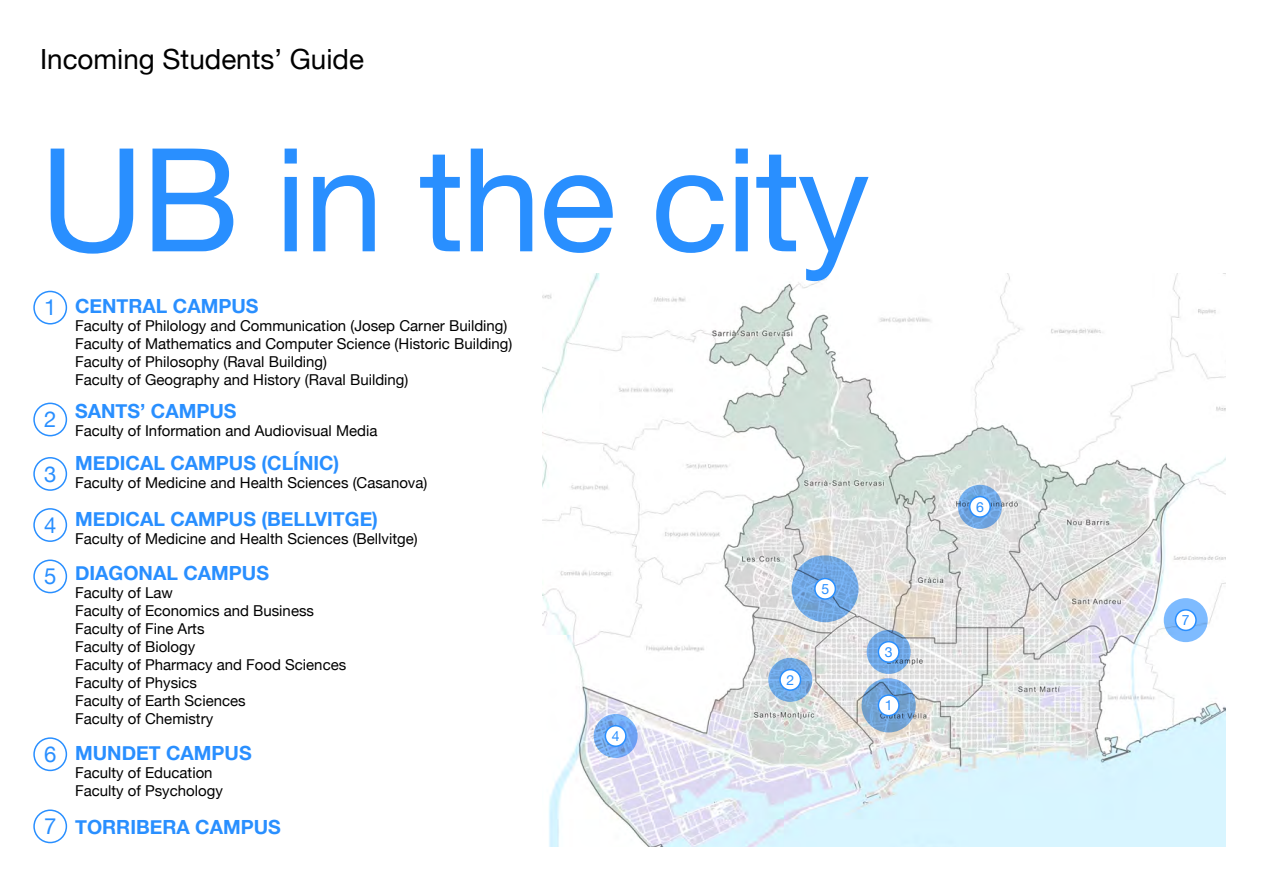
<style>
.page{position:relative;width:1263px;height:893px;background:#fff}
.page>*{position:absolute;margin:0;border:0;box-sizing:border-box;transform-origin:0 0}
.t1{font:143.85px "Helvetica Neue";letter-spacing:-.02em;color:#298fff}
.t2{font:27.75px "Helvetica Neue";color:#000}
.t3{font:22.2px "Helvetica Neue";color:#298fff}
.t4{font:700 19.5px "Helvetica Neue";color:#298fff}
.t5{font:15px/18px "Helvetica Neue";color:#000}
.t6{font:14.1px "Helvetica Neue";color:#298fff}
</style>
<div class="page">
<img style="left:542px;top:273px;width:683px;height:573px">
<div style="left:33px;top:291px;width:34px;height:33px;border:2px solid #298fff;border-radius:50%"></div>
<div style="left:33px;top:403px;width:34px;height:33px;border:2px solid #298fff;border-radius:50%"></div>
<div style="left:33px;top:457px;width:34px;height:34px;border:2px solid #298fff;border-radius:50%"></div>
<div style="left:33px;top:508px;width:34px;height:34px;border:2px solid #298fff;border-radius:50%"></div>
<div style="left:33px;top:559px;width:34px;height:34px;border:2px solid #298fff;border-radius:50%"></div>
<div style="left:33px;top:737px;width:34px;height:34px;border:2px solid #298fff;border-radius:50%"></div>
<div style="left:33px;top:809px;width:34px;height:34px;border:2px solid #298fff;border-radius:50%"></div>
<svg style="left:861px;top:678px;width:55px;height:54px;background:#71a1d2"></svg>
<div style="left:878px;top:695px;width:21px;height:21px;background:#fff;border-radius:50%"></div>
<div style="left:878px;top:694px;width:22px;height:22px;border:2px solid #298fff;border-radius:50%"></div>
<svg style="left:867px;top:630px;width:44px;height:44px"></svg>
<div style="left:878px;top:642px;width:21px;height:20px;background:#fff;border-radius:50%"></div>
<div style="left:878px;top:641px;width:22px;height:22px;border:2px solid #298fff;border-radius:50%"></div>
<svg style="left:1164px;top:598px;width:44px;height:44px"></svg>
<div style="left:1175px;top:610px;width:21px;height:20px;background:#fff;border-radius:50%"></div>
<div style="left:1175px;top:609px;width:22px;height:22px;border:2px solid #298fff;border-radius:50%"></div>
<svg style="left:958px;top:485px;width:44px;height:44px"></svg>
<div style="left:970px;top:497px;width:20px;height:20px;background:#fff;border-radius:50%"></div>
<div style="left:969px;top:496px;width:22px;height:22px;border:2px solid #298fff;border-radius:50%"></div>
<svg style="left:768px;top:658px;width:44px;height:44px"></svg>
<div style="left:780px;top:670px;width:20px;height:20px;background:#fff;border-radius:50%"></div>
<div style="left:779px;top:669px;width:22px;height:22px;border:2px solid #298fff;border-radius:50%"></div>
<svg style="left:792px;top:555px;width:66px;height:67px;background:#71a7e1"></svg>
<div style="left:815px;top:579px;width:20px;height:20px;background:#fff;border-radius:50%"></div>
<div style="left:814px;top:578px;width:22px;height:22px;border:2px solid #298fff;border-radius:50%"></div>
<svg style="left:594px;top:714px;width:44px;height:44px"></svg>
<div style="left:605px;top:726px;width:21px;height:20px;background:#fff;border-radius:50%"></div>
<div style="left:605px;top:725px;width:22px;height:22px;border:2px solid #298fff;border-radius:50%"></div>
<h2 class="t2" style="left:40px;top:39px;width:325px">Incoming Students’ Guide</h2>
<h1 class="t1" style="left:40px;top:96px;width:831px">UB in the city</h1>
<h3 class="t4" style="left:75px;top:291px;width:185px">CENTRAL CAMPUS</h3>
<p class="t5" style="left:75px;top:318px;width:439px">Faculty of Philology and Communication (Josep Carner Building)<br>Faculty of Mathematics and Computer Science (Historic Building)<br>Faculty of Philosophy (Raval Building)<br>Faculty of Geography and History (Raval Building)</p>
<h3 class="t4" style="left:75px;top:396px;width:163px">SANTS’ CAMPUS</h3>
<p class="t5" style="left:75px;top:423px;width:304px">Faculty of Information and Audiovisual Media</p>
<h3 class="t4" style="left:75px;top:447px;width:266px">MEDICAL CAMPUS (CLÍNIC)</h3>
<p class="t5" style="left:75px;top:474px;width:354px">Faculty of Medicine and Health Sciences (Casanova)</p>
<h3 class="t4" style="left:75px;top:503px;width:304px">MEDICAL CAMPUS (BELLVITGE)</h3>
<p class="t5" style="left:75px;top:530px;width:344px">Faculty of Medicine and Health Sciences (Bellvitge)</p>
<h3 class="t3" style="left:44px;top:291px;width:14px">1</h3>
<h3 class="t3" style="left:44px;top:403px;width:14px">2</h3>
<h3 class="t3" style="left:44px;top:458px;width:14px">3</h3>
<h3 class="t3" style="left:44px;top:509px;width:14px">4</h3>
<h3 class="t3" style="left:44px;top:560px;width:14px">5</h3>
<h3 class="t4" style="left:75px;top:557px;width:195px">DIAGONAL CAMPUS</h3>
<p class="t5" style="left:75px;top:584px;width:273px">Faculty of Law<br>Faculty of Economics and Business<br>Faculty of Fine Arts<br>Faculty of Biology<br>Faculty of Pharmacy and Food Sciences<br>Faculty of Physics<br>Faculty of Earth Sciences<br>Faculty of Chemistry</p>
<p class="t6" style="left:821px;top:578px;width:9px">5</p>
<p class="t6" style="left:786px;top:669px;width:9px">2</p>
<h3 class="t3" style="left:44px;top:738px;width:14px">6</h3>
<h3 class="t3" style="left:44px;top:810px;width:14px">7</h3>
<h3 class="t4" style="left:75px;top:737px;width:178px">MUNDET CAMPUS</h3>
<p class="t5" style="left:75px;top:764px;width:149px">Faculty of Education<br>Faculty of Psychology</p>
<h3 class="t4" style="left:75px;top:812px;width:207px">TORRIBERA CAMPUS</h3>
<p class="t6" style="left:612px;top:726px;width:9px">4</p>
<p class="t6" style="left:885px;top:642px;width:9px">3</p>
<p class="t6" style="left:885px;top:695px;width:9px">1</p>
<p class="t6" style="left:976px;top:496px;width:9px">6</p>
<p class="t6" style="left:1182px;top:610px;width:9px">7</p>
</div>
